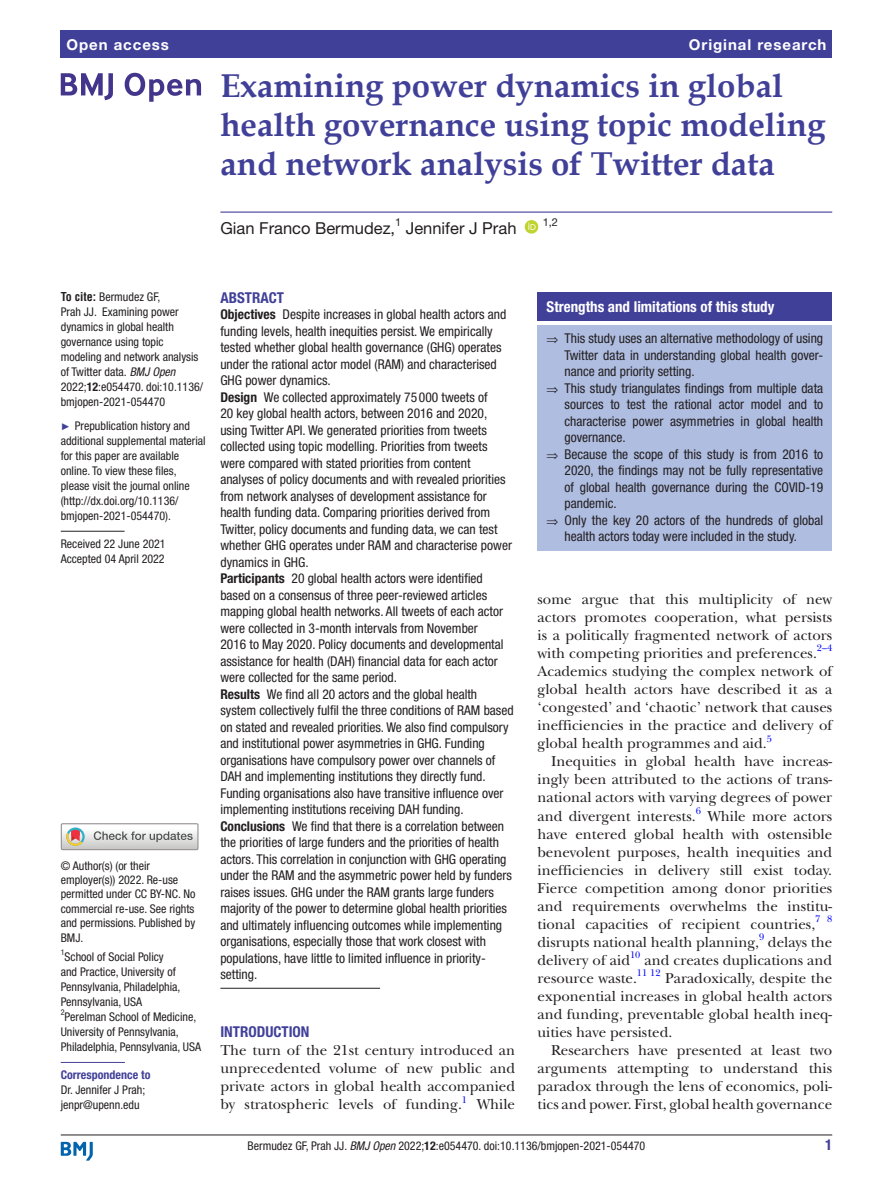
<style>
.page{position:relative;width:893px;height:1191px;background:#fff}
.page>*{position:absolute;margin:0;border:0;box-sizing:border-box;transform-origin:0 0}
.t1{font:700 33px/39px "Book Antiqua";color:#414099}
.t2{font:16.5px "Helvetica Neue LT Std";color:#231f20}
.t3{font:15px/18px "New Baskerville";color:#231f20;text-align:justify}
.t4{font:700 condensed 15px "Helvetica Neue LT Std";color:#fff}
.t5{font:700 15px "Helvetica Neue LT Std";letter-spacing:.065em;color:#fff}
.t6{font:700 condensed 15px "Helvetica Neue LT Std";color:#414099}
.t7{font:condensed 13.5px/16.5px "Helvetica Neue LT Std";color:#231f20}
.t8{font:condensed 12px/15px "Helvetica Neue LT Std";color:#231f20}
.t9{font:700 condensed 12px "Helvetica Neue LT Std";color:#414099}
.t10{font:10.95px "Helvetica Neue LT Std";color:#231f20}
.t11{font:9.9px "New Baskerville";color:#00f}
.t12{font:condensed 7.95px "Helvetica Neue LT Std";color:#231f20}
.s1{font-family:"Helvetica LT Std";font-weight:700}
.s2{font-style:italic}
.s3{font-weight:700}
.s4{font-family:"Arial";font-stretch:normal;font-size:9.75px;color:#414099}
</style>
<div class="page">
<hr style="left:61px;top:1134px;width:771px;height:1px;background:#231f20">
<svg style="left:61px;top:1141px;width:32px;height:19px"></svg>
<div style="left:61px;top:31px;width:771px;height:27px;background:#414099"></div>
<hr style="left:220px;top:211px;width:612px;height:2px;background:#414099">
<svg style="left:525px;top:220px;width:13px;height:14px"></svg>
<hr style="left:61px;top:531px;width:64px;height:1px;background:#231f20">
<hr style="left:61px;top:1062px;width:64px;height:1px;background:#414099">
<svg style="left:61px;top:73px;width:52px;height:27px"></svg>
<svg style="left:125px;top:73px;width:76px;height:29px"></svg>
<div style="left:61px;top:823px;width:138px;height:27px;border:1px solid #969090"></div>
<svg style="left:61px;top:823px;width:137px;height:26px"></svg>
<hr style="left:220px;top:988px;width:160px;height:1px;background:#231f20">
<div style="left:538px;top:292px;width:294px;height:29px;background:#414099"></div>
<div style="left:538px;top:325px;width:294px;height:225px;background:#afbde1"></div>
<p class="t5" style="left:66px;top:35px;width:104px">Open access</p>
<p class="t5" style="left:689px;top:35px;width:139px">Original research</p>
<h1 class="t1" style="left:220px;top:66px;width:606px">Examining power dynamics in global health governance using topic modeling and network analysis of Twitter data</h1>
<p class="t2" style="left:220px;top:218px;width:176px">Gian Franco Bermudez,</p>
<p class="t10" style="left:395px;top:216px;width:8px">1</p>
<p class="t2" style="left:406px;top:218px;width:112px">Jennifer J Prah</p>
<p class="t10" style="left:543px;top:216px;width:17px">1,2</p>
<p class="t8" style="left:61px;top:289px;width:144px"><span class="s1">To cite:</span> Bermudez GF,<br>Prah JJ. Examining power dynamics in global health governance using topic modeling and network analysis of Twitter data. <span class="s2">BMJ Open<br></span>2022;<span class="s3">12</span>:e054470. doi:10.1136/ bmjopen-2021-054470</p>
<p class="t8" style="left:61px;top:418px;width:146px"><span class="s4">►</span> Prepublication history and additional supplemental material for this paper are available online. To view these files, please visit the journal online (http://dx.doi.org/10.1136/ bmjopen-2021-054470).</p>
<p class="t8" style="left:61px;top:536px;width:106px">Received 22 June 2021<br>Accepted 04 April 2022</p>
<p class="t8" style="left:61px;top:858px;width:136px;line-height:14.4px">© Author(s) (or their employer(s)) 2022. Re-use permitted under CC BY-NC. No commercial re-use. See rights and permissions. Published by<br>BMJ.</p>
<p class="t12" style="left:61px;top:948px;width:5px">1</p>
<p class="t8" style="left:61px;top:949px;width:142px;text-indent:4px">School of Social Policy<br>and Practice, University of<br>Pennsylvania, Philadelphia,<br>Pennsylvania, USA<br><sup>2</sup>Perelman School of Medicine,<br>University of Pennsylvania,<br>Philadelphia, Pennsylvania, USA</p>
<p class="t9" style="left:61px;top:1067px;width:91px">Correspondence to</p>
<p class="t8" style="left:61px;top:1082px;width:86px">Dr. Jennifer J Prah; jenpr@upenn.edu</p>
<p class="t6" style="left:220px;top:288px;width:65px">ABSTRACT</p>
<p class="t7" style="left:220px;top:306px;width:295px"><span class="s3">Objectives</span> Despite increases in global health actors and funding levels, health inequities persist. We empirically tested whether global health governance (GHG) operates under the rational actor model (RAM) and characterised GHG power dynamics.<br><span class="s3">Design</span> We collected approximately 75 000 tweets of<br>20 key global health actors, between 2016 and 2020, using Twitter API. We generated priorities from tweets collected using topic modelling. Priorities from tweets were compared with stated priorities from content analyses of policy documents and with revealed priorities from network analyses of development assistance for health funding data. Comparing priorities derived from Twitter, policy documents and funding data, we can test whether GHG operates under RAM and characterise power dynamics in GHG.<br><span class="s3">Participants</span> 20 global health actors were identified based on a consensus of three peer-reviewed articles mapping global health networks. All tweets of each actor were collected in 3-month intervals from November<br>2016 to May 2020. Policy documents and developmental assistance for health (DAH) financial data for each actor were collected for the same period.<br><span class="s3">Results</span> We find all 20 actors and the global health system collectively fulfil the three conditions of RAM based on stated and revealed priorities. We also find compulsory and institutional power asymmetries in GHG. Funding organisations have compulsory power over channels of DAH and implementing institutions they directly fund.<br>Funding organisations also have transitive influence over implementing institutions receiving DAH funding.<br><span class="s3">Conclusions</span> We find that there is a correlation between the priorities of large funders and the priorities of health actors. This correlation in conjunction with GHG operating under the RAM and the asymmetric power held by funders raises issues. GHG under the RAM grants large funders majority of the power to determine global health priorities and ultimately influencing outcomes while implementing organisations, especially those that work closest with populations, have little to limited influence in priority&shy;setting.</p>
<p class="t6" style="left:220px;top:1023px;width:91px">INTRODUCTION</p>
<p class="t3" style="left:220px;top:1041px;width:296px">The turn of the 21st century introduced an unprecedented volume of new public and private actors in global health accompanied by stratospheric levels of funding.<sup>1</sup></p>
<p class="t3" style="left:477px;top:1095px;width:40px">While</p>
<p class="t4" style="left:547px;top:297px;width:229px">Strengths and limitations of this study</p>
<p class="t7" style="left:547px;top:330px;width:278px">⇒ This study uses an alternative methodology of using</p>
<p class="t7" style="left:565px;top:347px;width:260px">Twitter data in understanding global health gover-</p>
<p class="t7" style="left:565px;top:363px;width:132px">nance and priority setting.</p>
<p class="t7" style="left:547px;top:380px;width:278px">⇒ This study triangulates findings from multiple data</p>
<p class="t7" style="left:565px;top:396px;width:260px">sources to test the rational actor model and to</p>
<p class="t7" style="left:565px;top:413px;width:260px">characterise power asymmetries in global health</p>
<p class="t7" style="left:565px;top:429px;width:63px">governance.</p>
<p class="t7" style="left:547px;top:446px;width:278px">⇒ Because the scope of this study is from 2016 to</p>
<p class="t7" style="left:565px;top:462px;width:260px">2020, the findings may not be fully representative</p>
<p class="t7" style="left:565px;top:479px;width:260px">of global health governance during the COVID-19</p>
<p class="t7" style="left:565px;top:495px;width:54px">pandemic.</p>
<p class="t7" style="left:547px;top:512px;width:278px">⇒ Only the key 20 actors of the hundreds of global</p>
<p class="t7" style="left:565px;top:528px;width:234px">health actors today were included in the study.</p>
<p class="t3" style="left:538px;top:590px;width:296px">some argue that this multiplicity of new actors promotes cooperation, what persists is a politically fragmented network of actors with competing priorities and preferences.<sup>2–4<br></sup>Academics studying the complex network of global health actors have described it as a ‘congested’ and ‘chaotic’ network that causes inefficiencies in the practice and delivery of global health programmes and aid.</p>
<p class="t11" style="left:767px;top:732px;width:7px">5</p>
<p class="t3" style="left:538px;top:752px;width:296px;text-indent:14px">Inequities in global health have increas&shy;ingly been attributed to the actions of trans&shy;national actors with varying degrees of power and divergent interests.</p>
<p class="t11" style="left:696px;top:804px;width:7px">6</p>
<p class="t3" style="left:538px;top:806px;width:296px;text-indent:170px">While more actors have entered global health with ostensible benevolent purposes, health inequities and inefficiencies in delivery still exist today.<br>Fierce competition among donor priorities and requirements overwhelms the institu&shy;tional capacities of recipient countries,<sup>7</sup> <sup>8 </sup>disrupts national health planning,</p>
<p class="t11" style="left:759px;top:931px;width:7px">9</p>
<p class="t3" style="left:768px;top:933px;width:66px">delays the</p>
<p class="t3" style="left:538px;top:951px;width:94px">delivery of aid</p>
<p class="t11" style="left:630px;top:949px;width:12px">10</p>
<p class="t3" style="left:644px;top:951px;width:189px">and creates duplications and</p>
<p class="t3" style="left:538px;top:969px;width:101px">resource waste.</p>
<p class="t11" style="left:637px;top:967px;width:25px">11 12</p>
<p class="t3" style="left:538px;top:969px;width:296px;text-indent:128px">Paradoxically, despite the exponential increases in global health actors and funding, preventable global health ineq&shy;uities have persisted.</p>
<p class="t3" style="left:538px;top:1041px;width:296px;text-indent:14px">Researchers have presented at least two arguments attempting to understand this paradox through the lens of economics, poli&shy;tics and power. First, global health governance</p>
<p class="t8" style="left:248px;top:1137px;width:399px">Bermudez GF, Prah JJ. <span class="s2">BMJ Open</span> 2022;<span class="s3">12</span>:e054470. doi:10.1136/bmjopen-2021-054470</p>
<p class="t6" style="left:825px;top:1135px;width:9px">1</p>
</div>
